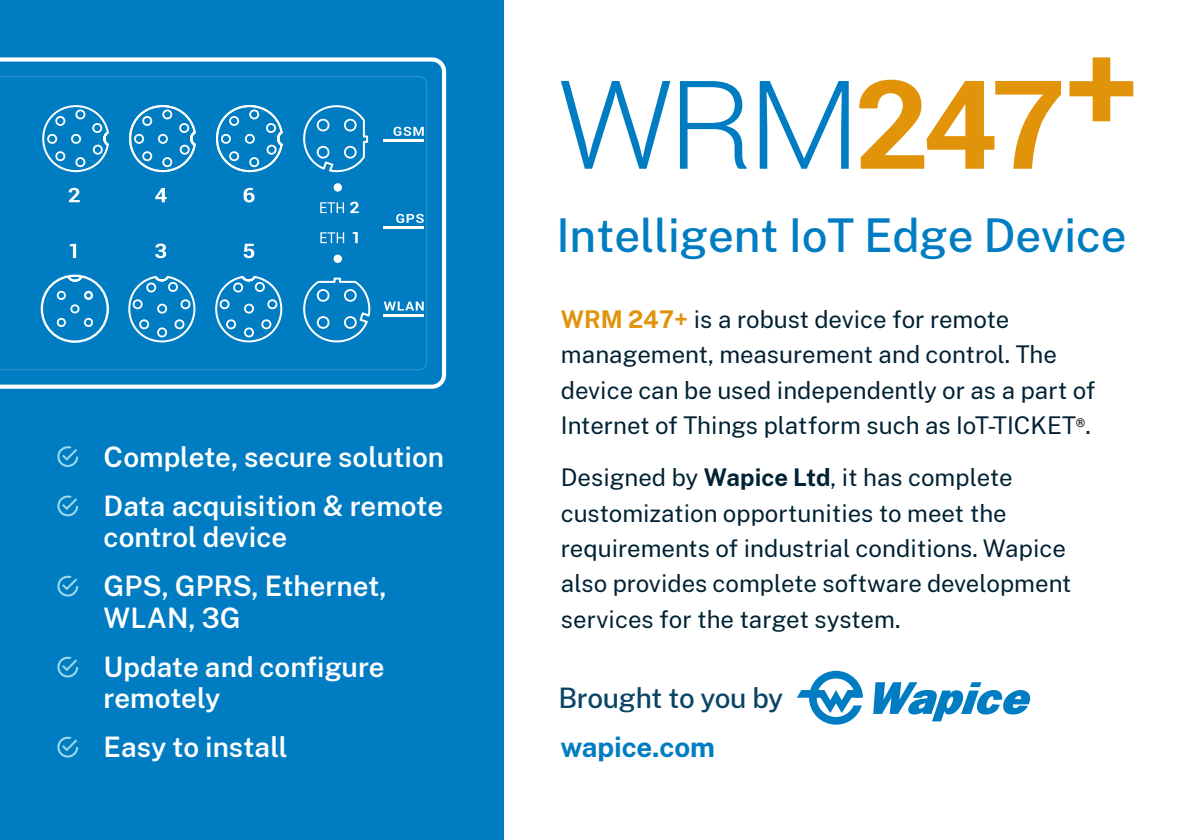
<style>
.page{position:relative;width:1191px;height:840px;background:#fff}
.page>*{position:absolute;margin:0;border:0;box-sizing:border-box;transform-origin:0 0}
.t1{font:500 45.8px "Public Sans";letter-spacing:-.005em;color:#007dc2}
.t2{font:600 27.8px/48.8px "Public Sans";color:#fff}
.t3{font:500 27.8px "Public Sans";letter-spacing:-.015em;color:#094466}
.t4{font:700 27.8px "Public Sans";letter-spacing:-.005em;color:#007dc2}
.t5{font:24px/35.4px "Public Sans";color:#002235}
.s1{font-weight:700;color:#e1930a}
.s2{font-weight:700}
</style>
<div class="page">
<svg style="left:797px;top:670px;width:66px;height:54px"></svg>
<svg style="left:873px;top:682px;width:158px;height:39px"></svg>
<svg style="left:561px;top:81px;width:109px;height:88px"></svg>
<svg style="left:680px;top:81px;width:67px;height:88px"></svg>
<svg style="left:760px;top:81px;width:89px;height:88px"></svg>
<svg style="left:859px;top:80px;width:202px;height:89px"></svg>
<svg style="left:1069px;top:57px;width:64px;height:64px"></svg>
<div style="left:0;top:0;width:503px;height:839px;background:#007dc2"></div>
<svg style="left:0;top:57px;width:446px;height:332px"></svg>
<svg style="left:0;top:76px;width:427px;height:294px"></svg>
<svg style="left:334px;top:254px;width:8px;height:9px"></svg>
<svg style="left:334px;top:183px;width:8px;height:9px"></svg>
<svg style="left:70px;top:244px;width:6px;height:14px"></svg>
<svg style="left:155px;top:243px;width:11px;height:15px"></svg>
<svg style="left:244px;top:244px;width:10px;height:14px"></svg>
<svg style="left:384px;top:301px;width:40px;height:9px"></svg>
<svg style="left:396px;top:214px;width:28px;height:9px"></svg>
<svg style="left:394px;top:127px;width:30px;height:9px"></svg>
<hr style="left:383px;top:139px;width:41px;height:3px;background:#fff">
<hr style="left:383px;top:226px;width:41px;height:3px;background:#fff">
<hr style="left:383px;top:314px;width:41px;height:3px;background:#fff">
<svg style="left:69px;top:188px;width:11px;height:14px"></svg>
<svg style="left:155px;top:188px;width:12px;height:14px"></svg>
<svg style="left:244px;top:188px;width:11px;height:14px"></svg>
<svg style="left:320px;top:232px;width:24px;height:11px"></svg>
<svg style="left:353px;top:232px;width:5px;height:11px"></svg>
<svg style="left:320px;top:202px;width:24px;height:11px"></svg>
<svg style="left:350px;top:202px;width:9px;height:11px"></svg>
<svg style="left:57px;top:291px;width:36px;height:36px"></svg>
<svg style="left:66px;top:269px;width:17px;height:14px"></svg>
<svg style="left:302px;top:104px;width:67px;height:69px"></svg>
<div style="left:317px;top:146px;width:12px;height:12px;border:2px solid #fff;border-radius:50%"></div>
<div style="left:344px;top:146px;width:13px;height:12px;border:2px solid #fff;border-radius:50%"></div>
<div style="left:317px;top:119px;width:12px;height:12px;border:2px solid #fff;border-radius:50%"></div>
<div style="left:344px;top:119px;width:13px;height:12px;border:2px solid #fff;border-radius:50%"></div>
<svg style="left:302px;top:276px;width:69px;height:67px"></svg>
<div style="left:344px;top:316px;width:13px;height:13px;border:2px solid #fff;border-radius:50%"></div>
<div style="left:344px;top:289px;width:13px;height:13px;border:2px solid #fff;border-radius:50%"></div>
<div style="left:317px;top:316px;width:12px;height:13px;border:2px solid #fff;border-radius:50%"></div>
<div style="left:317px;top:289px;width:12px;height:13px;border:2px solid #fff;border-radius:50%"></div>
<svg style="left:214px;top:270px;width:69px;height:73px"></svg>
<svg style="left:127px;top:270px;width:69px;height:73px"></svg>
<svg style="left:41px;top:104px;width:69px;height:69px"></svg>
<svg style="left:128px;top:104px;width:69px;height:69px"></svg>
<svg style="left:215px;top:104px;width:69px;height:69px"></svg>
<div style="left:41px;top:274px;width:68px;height:69px;border:2px solid #fff;border-radius:50%"></div>
<svg style="left:57px;top:446px;width:21px;height:21px"></svg>
<svg style="left:57px;top:495px;width:21px;height:21px"></svg>
<svg style="left:57px;top:575px;width:21px;height:21px"></svg>
<svg style="left:57px;top:656px;width:21px;height:21px"></svg>
<svg style="left:57px;top:736px;width:21px;height:21px"></svg>
<p class="t2" style="left:104px;top:434px;width:342px">Complete, secure solution<br>Data acquisition &amp; remote</p>
<p class="t2" style="left:104px;top:515px;width:285px">control device<br>GPS, GPRS, Ethernet,</p>
<p class="t2" style="left:104px;top:595px;width:282px">WLAN, 3G<br>Update and configure</p>
<p class="t2" style="left:104px;top:676px;width:185px">remotely<br>Easy to install</p>
<h1 class="t1" style="left:556px;top:217px;width:572px">Intelligent IoT Edge Device</h1>
<p class="t5" style="left:561px;top:303px;width:536px"><span class="s1">WRM 247+</span> is a robust device for remote management, measurement and control. The device can be used independently or as a part of Internet of Things platform such as IoT-TICKET<sup>®</sup>.</p>
<p class="t5" style="left:561px;top:462px;width:512px">Designed by <span class="s2">Wapice Ltd</span>, it has complete customization opportunities to meet the requirements of industrial conditions. Wapice also provides complete software development services for the target system.</p>
<p class="t3" style="left:558px;top:686px;width:226px">Brought to you by</p>
<p class="t4" style="left:560px;top:735px;width:156px">wapice.com</p>
</div>
